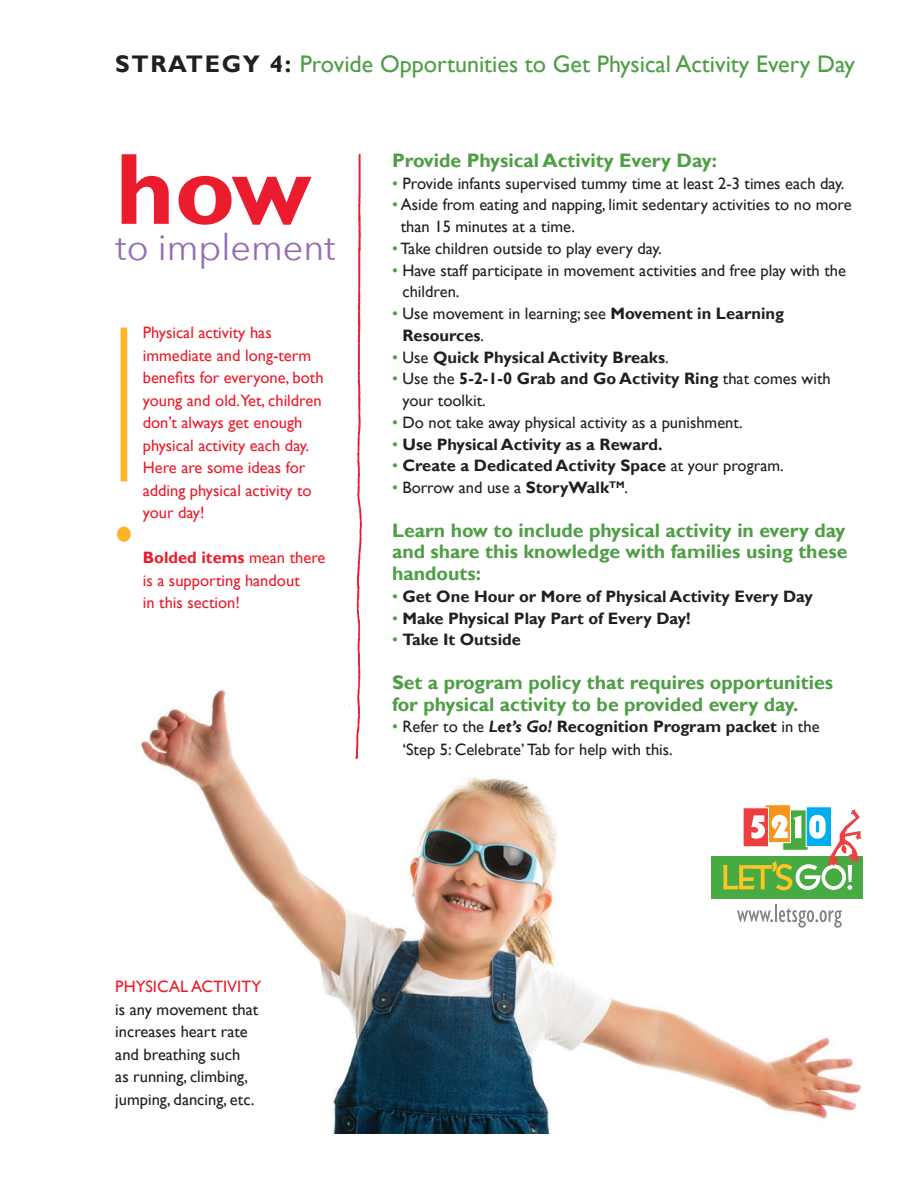
<style>
.page{position:relative;width:918px;height:1188px;background:#fff}
.page>*{position:absolute;margin:0;border:0;box-sizing:border-box;transform-origin:0 0}
.t1{font:200 300px "Avenir Next LT Pro";color:#fdb526}
.t2{font:700 102px "Gill Sans";color:#eb1c2d}
.t3{font:36px "Avenir Next";color:#966eb0}
.t4{font:24px "Gill Sans";color:#4e9e45}
.t5{font:700 24px "Gill Sans";color:#231f20}
.t6{font:700 19.5px/21.8px "Gill Sans";color:#4e9e45;text-align:justify}
.t7{font:16.5px/22.5px "Gill Sans";color:#231f20}
.t8{font:16.5px/22.5px "Gill Sans";color:#eb1c2d}
.t9{font:700 16.5px/21.8px "Gill Sans";color:#231f20}
.s1{font-weight:700;color:#231f20}
.s2{font-weight:700}
.s3{color:#4e9e45}
.s4{font-weight:400;color:#4e9e45}
.s5{font-weight:400}
.s6{font-weight:700;font-style:italic}
</style>
<div class="page">
<img style="left:141px;top:690px;width:720px;height:444px">
<img style="left:334px;top:155px;width:58px;height:603px">
<div style="left:696px;top:795px;width:182px;height:182px;background:#fff"></div>
<div style="left:712px;top:856px;width:151px;height:43px;background:#48aa43"></div>
<svg style="left:737px;top:905px;width:105px;height:23px"></svg>
<div style="left:806px;top:806px;width:26px;height:41px;background:#00aeef;border:1px solid #fff"></div>
<div style="left:765px;top:805px;width:25px;height:38px;background:#f7941d"></div>
<div style="left:765px;top:804px;width:26px;height:39px;border:1px solid #fff"></div>
<svg style="left:743px;top:807px;width:26px;height:2px"></svg>
<svg style="left:723px;top:809px;width:138px;height:81px"></svg>
<h3 class="t5" style="left:115px;top:50px;width:36px">Strateg</h3>
<h3 class="t4" style="left:243px;top:50px;width:613px"><span class="s1">y 4:</span> Provide Opportunities to Get Physical Activity Every Day</h3>
<h2 class="t2" style="left:115px;top:128px;width:198px">how</h2>
<h3 class="t3" style="left:115px;top:217px;width:222px">to implement</h3>
<h1 class="t1" style="left:82px;top:256px;width:84px">!</h1>
<p class="t8" style="left:143px;top:322px;width:182px">Physical activity has immediate and long-term benefits for everyone, both young and old.Yet, children don’t always get enough physical activity each day.<br>Here are some ideas for adding physical activity to your day!</p>
<p class="t8" style="left:143px;top:547px;width:184px"><span class="s2">Bolded items</span> mean there is a supporting handout<br>in this section!</p>
<p class="t6" style="left:392px;top:150px;width:326px">Provide Physical Activity Every Day:</p>
<p class="t7" style="left:392px;top:172px;width:454px"><span class="s3">•</span> Provide infants supervised tummy time at least 2-3 times each day.</p>
<p class="t7" style="left:401px;top:194px;width:452px;line-height:21.8px;text-indent:-9px"><span class="s3">•</span> Aside from eating and napping, limit sedentary activities to no more than 15 minutes at a time.</p>
<p class="t7" style="left:392px;top:237px;width:271px"><span class="s3">•</span> Take children outside to play every day.</p>
<p class="t7" style="left:402px;top:259px;width:445px;line-height:21.8px;text-indent:-10px"><span class="s3">•</span> Have staff participate in movement activities and free play with the children.</p>
<p class="t9" style="left:402px;top:303px;width:383px;text-indent:-10px"><span class="s4">•</span> <span class="s5">Use movement in learning; see</span> Movement in Learning<br>Resources<span class="s5">.</span></p>
<p class="t9" style="left:392px;top:347px;width:278px"><span class="s4">•</span> <span class="s5">Use</span> Quick Physical Activity Breaks<span class="s5">.</span></p>
<p class="t7" style="left:402px;top:368px;width:430px;line-height:21.8px;text-indent:-10px"><span class="s3">•</span> Use the <span class="s2">5-2-1-0 Grab and Go Activity Ring</span> that comes with your toolkit.</p>
<p class="t7" style="left:392px;top:411px;width:352px"><span class="s3">•</span> Do not take away physical activity as a punishment.</p>
<p class="t9" style="left:392px;top:434px;width:272px"><span class="s4">•</span> Use Physical Activity as a Reward.</p>
<p class="t9" style="left:392px;top:455px;width:393px"><span class="s4">•</span> Create a Dedicated Activity Space <span class="s5">at your program.</span></p>
<p class="t7" style="left:392px;top:477px;width:238px"><span class="s3">•</span> Borrow and use a <span class="s2">StoryWalk</span><sup>TM</sup>.</p>
<p class="t6" style="left:392px;top:520px;width:457px">Learn how to include physical activity in every day and share this knowledge with families using these handouts:</p>
<p class="t9" style="left:392px;top:586px;width:422px"><span class="s4">•</span> Get One Hour or More of Physical Activity Every Day</p>
<p class="t9" style="left:392px;top:608px;width:300px"><span class="s4">•</span> Make Physical Play Part of Every Day!</p>
<p class="t9" style="left:392px;top:629px;width:130px"><span class="s4">•</span> Take It Outside</p>
<p class="t6" style="left:392px;top:672px;width:443px">Set a program policy that requires opportunities for physical activity to be provided every day.</p>
<p class="t7" style="left:402px;top:716px;width:419px;text-indent:-10px"><span class="s3">•</span> Refer to the <span class="s6">Let’s Go!</span> <span class="s2">Recognition Program packet</span> in the ‘Step 5: Celebrate’ Tab for help with this.</p>
<p class="t8" style="left:115px;top:976px;width:88px">Physical act</p>
<p class="t8" style="left:223px;top:976px;width:30px">ivity</p>
<p class="t7" style="left:115px;top:998px;width:145px">is any movement that increases heart rate and breathing such<br>as running, climbing, jumping, dancing, etc.</p>
</div>
